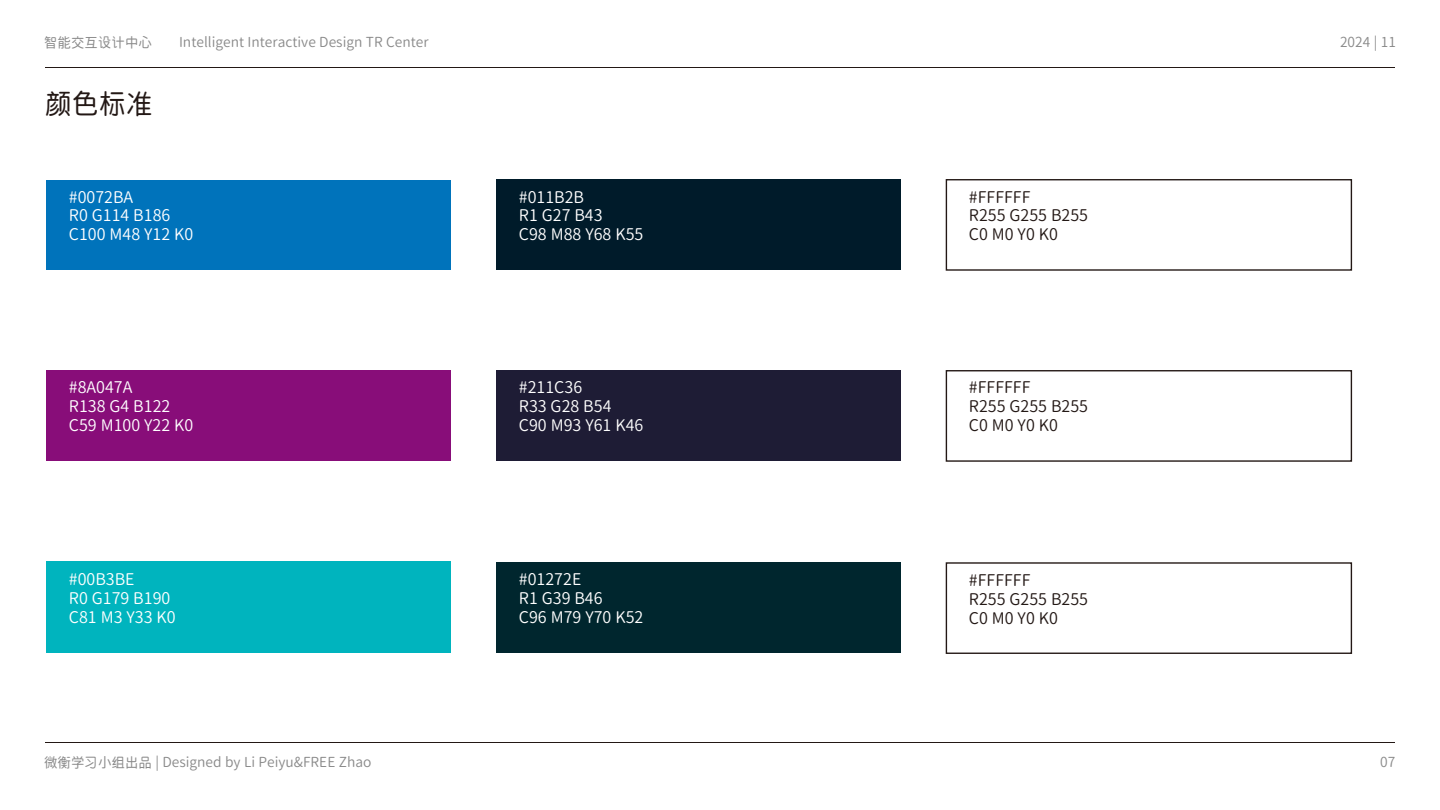
<style>
.page{position:relative;width:1440px;height:810px;background:#fff}
.page>*{position:absolute;margin:0;border:0;box-sizing:border-box;transform-origin:0 0}
.t1{font:300 27px "ST Heiti SC";color:#231815}
.t2{font:300 15.75px/18.9px "ST Heiti SC";color:#fff}
.t3{font:300 15.75px/18.9px "ST Heiti SC";color:#231815}
.t4{font:300 13.5px "ST Heiti SC";color:#898989}
</style>
<div class="page">
<hr style="left:45px;top:67px;width:1350px;height:1px;background:#231815">
<hr style="left:45px;top:742px;width:1350px;height:1px;background:#231815">
<div style="left:46px;top:181px;width:405px;height:89px;background:#0073bb"></div>
<div style="left:496px;top:180px;width:405px;height:90px;background:#001b2a"></div>
<div style="left:946px;top:179px;width:406px;height:92px;background:#fff;border:1px solid #231815"></div>
<div style="left:46px;top:371px;width:405px;height:90px;background:#880d79"></div>
<div style="left:496px;top:370px;width:405px;height:91px;background:#1e1c35"></div>
<div style="left:946px;top:370px;width:406px;height:92px;background:#fff;border:1px solid #231815"></div>
<div style="left:46px;top:561px;width:405px;height:91px;background:#00b4be"></div>
<div style="left:496px;top:562px;width:405px;height:90px;background:#00262e"></div>
<div style="left:946px;top:562px;width:406px;height:92px;background:#fff;border:1px solid #231815"></div>
<p class="t4" style="left:44px;top:34px;width:109px">智能交互设计中心</p>
<p class="t4" style="left:179px;top:34px;width:251px">Intelligent Interactive Design TR Center</p>
<p class="t4" style="left:1340px;top:34px;width:57px">2024 | 11</p>
<h1 class="t1" style="left:45px;top:87px;width:109px">颜色标准</h1>
<p class="t2" style="left:69px;top:188px;width:126px">#0072BA<br>R0 G114 B186<br>C100 M48 Y12 K0</p>
<p class="t2" style="left:519px;top:188px;width:126px">#011B2B<br>R1 G27 B43<br>C98 M88 Y68 K55</p>
<p class="t3" style="left:969px;top:188px;width:121px">#FFFFFF<br>R255 G255 B255<br>C0 M0 Y0 K0</p>
<p class="t2" style="left:69px;top:378px;width:126px">#8A047A<br>R138 G4 B122<br>C59 M100 Y22 K0</p>
<p class="t2" style="left:519px;top:378px;width:126px">#211C36<br>R33 G28 B54<br>C90 M93 Y61 K46</p>
<p class="t3" style="left:969px;top:378px;width:121px">#FFFFFF<br>R255 G255 B255<br>C0 M0 Y0 K0</p>
<p class="t2" style="left:69px;top:570px;width:108px">#00B3BE<br>R0 G179 B190<br>C81 M3 Y33 K0</p>
<p class="t2" style="left:519px;top:570px;width:126px">#01272E<br>R1 G39 B46<br>C96 M79 Y70 K52</p>
<p class="t3" style="left:969px;top:571px;width:121px">#FFFFFF<br>R255 G255 B255<br>C0 M0 Y0 K0</p>
<p class="t4" style="left:44px;top:755px;width:329px">微衡学习小组出品 | Designed by Li Peiyu&amp;FREE Zhao</p>
<p class="t4" style="left:1380px;top:754px;width:17px">07</p>
</div>
